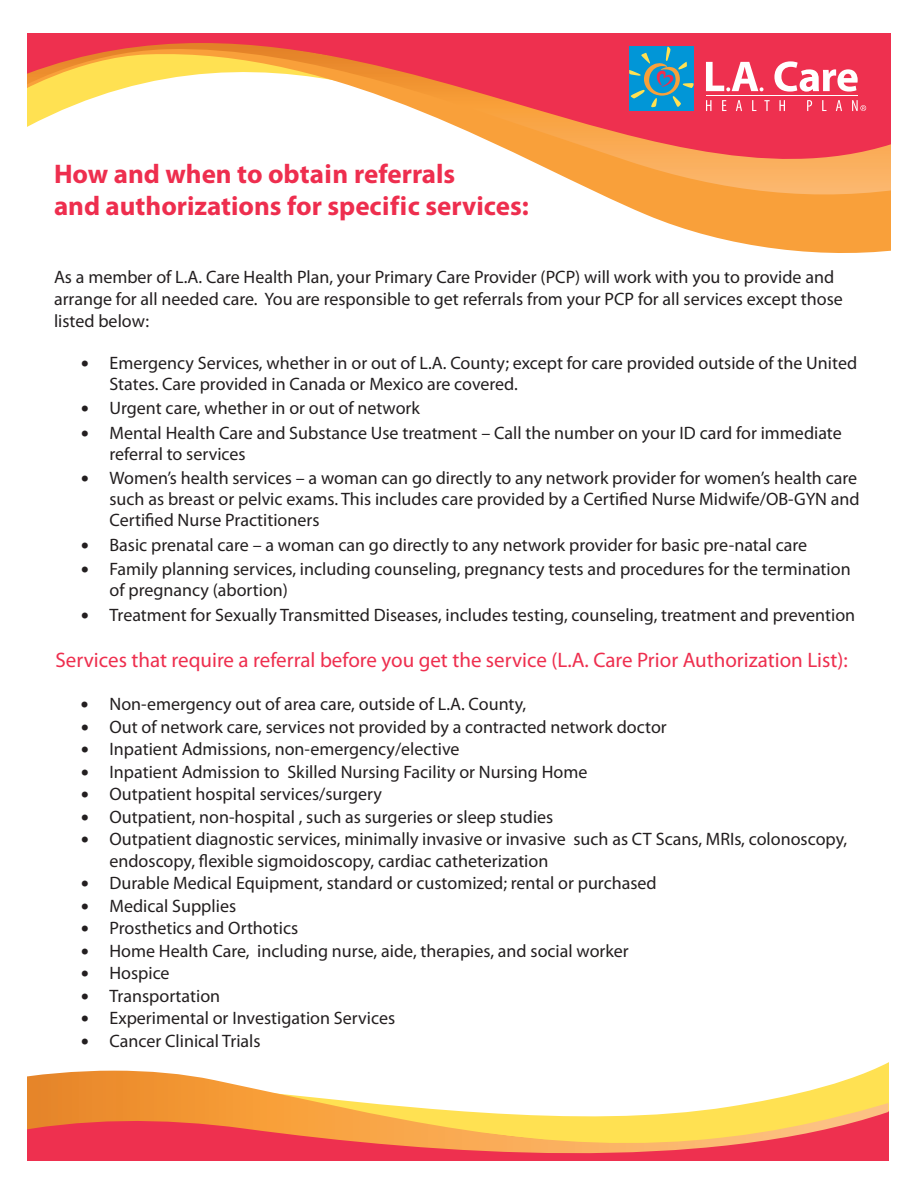
<style>
.page{position:relative;width:918px;height:1188px;background:#fff}
.page>*{position:absolute;margin:0;border:0;box-sizing:border-box;transform-origin:0 0}
.t1{font:700 27px/32.4px "Myriad Pro";color:#ee2e4e}
.t2{font:21px "Myriad Pro";color:#ee2e4e}
.t3{font:18px/21px "Myriad Pro";color:#231f20}
.s1{font-weight:900;font-size:21px}
</style>
<div class="page">
<div style="left:27px;top:33px;width:864px;height:12px;background:#ee304f"></div>
<svg style="left:27px;top:45px;width:864px;height:208px"></svg>
<svg style="left:27px;top:1071px;width:861px;height:90px"></svg>
<svg style="left:706px;top:62px;width:58px;height:29px"></svg>
<svg style="left:774px;top:61px;width:84px;height:31px"></svg>
<hr style="left:706px;top:96px;width:152px;height:1px;background:#fff">
<svg style="left:706px;top:100px;width:6px;height:11px"></svg>
<svg style="left:722px;top:100px;width:4px;height:11px"></svg>
<svg style="left:736px;top:100px;width:6px;height:11px"></svg>
<svg style="left:752px;top:100px;width:4px;height:11px"></svg>
<svg style="left:764px;top:100px;width:6px;height:11px"></svg>
<svg style="left:779px;top:100px;width:6px;height:11px"></svg>
<svg style="left:807px;top:100px;width:5px;height:11px"></svg>
<svg style="left:822px;top:100px;width:4px;height:11px"></svg>
<svg style="left:836px;top:100px;width:6px;height:11px"></svg>
<div style="left:629px;top:47px;width:65px;height:64px;background:#0196d7"></div>
<svg style="left:629px;top:47px;width:65px;height:61px"></svg>
<svg style="left:852px;top:100px;width:14px;height:11px"></svg>
<h1 class="t1" style="left:54px;top:156px;width:476px">How and when to obtain referrals<br>and authorizations for specific services:</h1>
<p class="t3" style="left:54px;top:266px;width:790px;line-height:21.6px">As a member of L.A. Care Health Plan, your Primary Care Provider (PCP) will work with you to provide and arrange for all needed care. You are responsible to get referrals from your PCP for all services except those listed below:</p>
<p class="t3" style="left:110px;top:352px;width:749px;text-indent:-28px"><span class="s1">•</span> Emergency Services, whether in or out of L.A. County; except for care provided outside of the United<br>States. Care provided in Canada or Mexico are covered.</p>
<p class="t3" style="left:81px;top:397px;width:340px"><span class="s1">•</span> Urgent care, whether in or out of network</p>
<p class="t3" style="left:110px;top:422px;width:734px;text-indent:-28px"><span class="s1">•</span> Mental Health Care and Substance Use treatment – Call the number on your ID card for immediate referral to services</p>
<p class="t3" style="left:110px;top:467px;width:752px;text-indent:-28px"><span class="s1">•</span> Women’s health services – a woman can go directly to any network provider for women’s health care such as breast or pelvic exams. This includes care provided by a Certified Nurse Midwife/OB-GYN and<br>Certified Nurse Practitioners</p>
<p class="t3" style="left:81px;top:534px;width:728px"><span class="s1">•</span> Basic prenatal care – a woman can go directly to any network provider for basic pre-natal care</p>
<p class="t3" style="left:110px;top:558px;width:743px;text-indent:-28px"><span class="s1">•</span> Family planning services, including counseling, pregnancy tests and procedures for the termination of pregnancy (abortion)</p>
<p class="t3" style="left:81px;top:604px;width:776px"><span class="s1">•</span> Treatment for Sexually Transmitted Diseases, includes testing, counseling, treatment and prevention</p>
<p class="t2" style="left:56px;top:647px;width:794px">Services that require a referral before you get the service (L.A. Care Prior Authorization List):</p>
<p class="t3" style="left:81px;top:693px;width:447px"><span class="s1">•</span> Non-emergency out of area care, outside of L.A. County,</p>
<p class="t3" style="left:81px;top:716px;width:587px"><span class="s1">•</span> Out of network care, services not provided by a contracted network doctor</p>
<p class="t3" style="left:81px;top:738px;width:380px"><span class="s1">•</span> Inpatient Admissions, non-emergency/elective</p>
<p class="t3" style="left:81px;top:761px;width:508px"><span class="s1">•</span> Inpatient Admission to Skilled Nursing Facility or Nursing Home</p>
<p class="t3" style="left:81px;top:783px;width:303px"><span class="s1">•</span> Outpatient hospital services/surgery</p>
<p class="t3" style="left:81px;top:806px;width:474px"><span class="s1">•</span> Outpatient, non-hospital , such as surgeries or sleep studies</p>
<p class="t3" style="left:110px;top:828px;width:739px;line-height:21.6px;text-indent:-28px"><span class="s1">•</span> Outpatient diagnostic services, minimally invasive or invasive such as CT Scans, MRIs, colonoscopy, endoscopy, flexible sigmoidoscopy, cardiac catheterization</p>
<p class="t3" style="left:81px;top:873px;width:577px"><span class="s1">•</span> Durable Medical Equipment, standard or customized; rental or purchased</p>
<p class="t3" style="left:81px;top:895px;width:157px"><span class="s1">•</span> Medical Supplies</p>
<p class="t3" style="left:81px;top:918px;width:219px"><span class="s1">•</span> Prosthetics and Orthotics</p>
<p class="t3" style="left:81px;top:940px;width:549px"><span class="s1">•</span> Home Health Care, including nurse, aide, therapies, and social worker</p>
<p class="t3" style="left:81px;top:963px;width:90px"><span class="s1">•</span> Hospice</p>
<p class="t3" style="left:81px;top:985px;width:141px"><span class="s1">•</span> Transportation</p>
<p class="t3" style="left:81px;top:1008px;width:316px"><span class="s1">•</span> Experimental or Investigation Services</p>
<p class="t3" style="left:81px;top:1030px;width:181px"><span class="s1">•</span> Cancer Clinical Trials</p>
</div>
